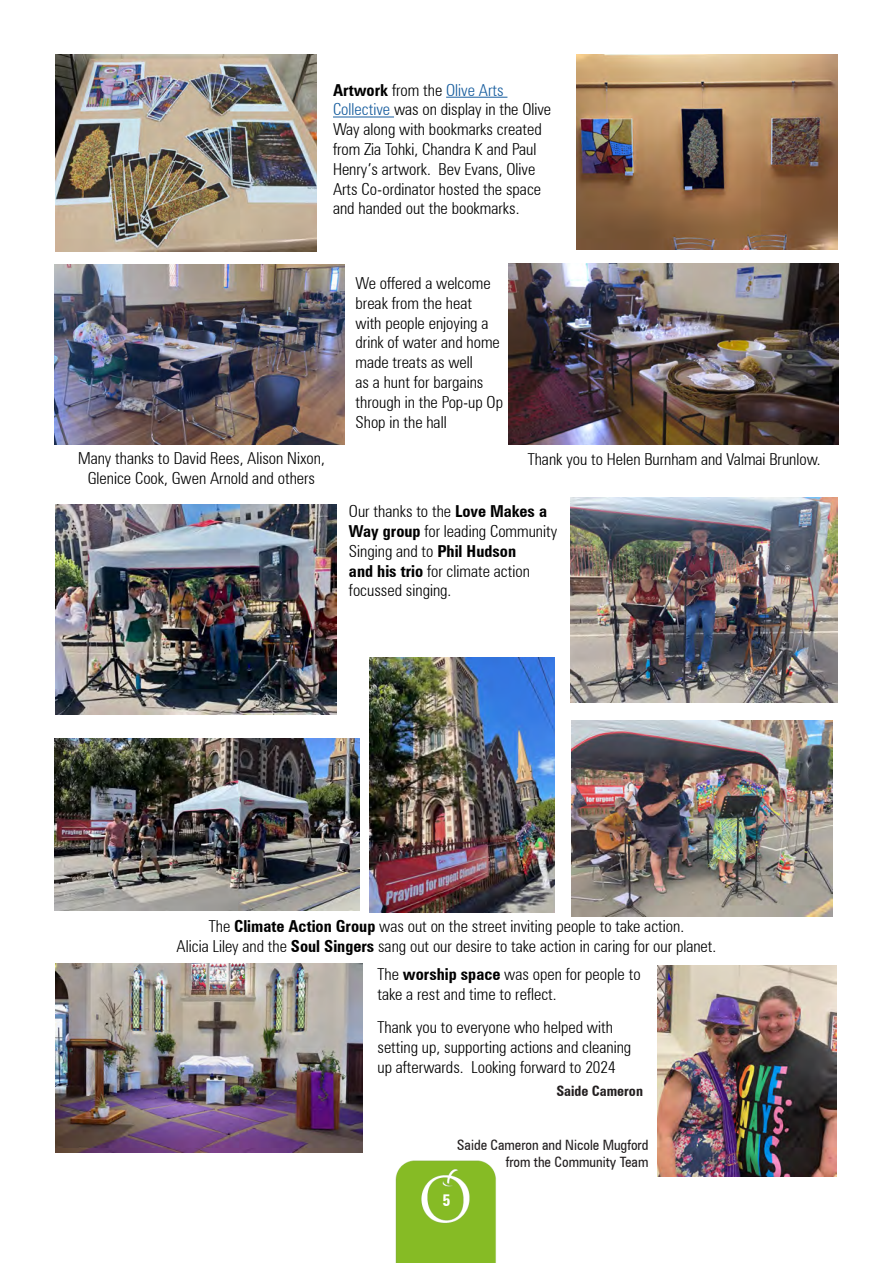
<style>
.page{position:relative;width:893px;height:1263px;background:#fff}
.page>*{position:absolute;margin:0;border:0;box-sizing:border-box;transform-origin:0 0}
.Body_Text{font:300 condensed 16.5px/19.8px "Zurich BT";color:#000}
.t1{font:700 condensed 16.5px "Zurich BT";color:#fff}
.Arther_Brown_Light{font:condensed 14.25px/17.1px "Zurich BT";color:#231f20;text-align:right}
.Arther_Brown_Bold{font:700 condensed 14.25px "Zurich BT";color:#231f20}
.s1{font-weight:700}
.s2{color:#175d9e}
</style>
<div class="page">
<img style="left:395px;top:1160px;width:101px;height:103px">
<img style="left:56px;top:54px;width:260px;height:197px">
<img style="left:577px;top:54px;width:260px;height:196px">
<hr style="left:446px;top:97px;width:61px;height:1px;background:#175d9e">
<hr style="left:333px;top:117px;width:61px;height:1px;background:#175d9e">
<img style="left:54px;top:265px;width:291px;height:179px">
<img style="left:509px;top:263px;width:330px;height:182px">
<img style="left:56px;top:963px;width:306px;height:189px">
<img style="left:570px;top:497px;width:267px;height:205px">
<img style="left:369px;top:658px;width:186px;height:254px">
<img style="left:571px;top:721px;width:261px;height:195px">
<img style="left:56px;top:504px;width:280px;height:210px">
<img style="left:54px;top:739px;width:305px;height:171px">
<img style="left:657px;top:965px;width:180px;height:212px">
<p class="Body_Text" style="left:333px;top:80px;width:220px"><span class="s1">Artwork</span> from the <span class="s2">Olive Arts<br>Collective</span> was on display in the Olive<br>Way along with bookmarks created from Zia Tohki, Chandra K and Paul<br>Henry’s artwork. Bev Evans, Olive<br>Arts Co-ordinator hosted the space and handed out the bookmarks.</p>
<p class="Body_Text" style="left:356px;top:273px;width:149px">We offered a welcome break from the heat<br>with people enjoying a drink of water and home made treats as well<br>as a hunt for bargains through in the Pop-up Op<br>Shop in the hall</p>
<p class="Body_Text" style="left:78px;top:448px;width:248px;text-align:center">Many thanks to David Rees, Alison Nixon,<br>Glenice Cook, Gwen Arnold and others</p>
<p class="Body_Text" style="left:528px;top:449px;width:294px">Thank you to Helen Burnham and Valmai Brunlow.</p>
<p class="Body_Text" style="left:349px;top:501px;width:210px">Our thanks to the <span class="s1">Love Makes a<br>Way group</span> for leading Community<br>Singing and to <span class="s1">Phil Hudson<br>and his trio</span> for climate action focussed singing.</p>
<p class="Body_Text" style="left:177px;top:916px;width:541px;text-align:center">The <span class="s1">Climate Action Group</span> was out on the street inviting people to take action.<br>Alicia Liley and the <span class="s1">Soul Singers</span> sang out our desire to take action in caring for our planet.</p>
<p class="Body_Text" style="left:377px;top:964px;width:265px">The <span class="s1">worship space</span> was open for people to take a rest and time to reflect.</p>
<p class="Body_Text" style="left:377px;top:1017px;width:255px">Thank you to everyone who helped with setting up, supporting actions and cleaning up afterwards. Looking forward to 2024</p>
<p class="Arther_Brown_Bold" style="left:556px;top:1082px;width:88px">Saide Cameron</p>
<p class="Arther_Brown_Light" style="left:457px;top:1136px;width:193px">Saide Cameron and Nicole Mugford from the Community Team</p>
<p class="t1" style="left:442px;top:1190px;width:10px">5</p>
</div>
